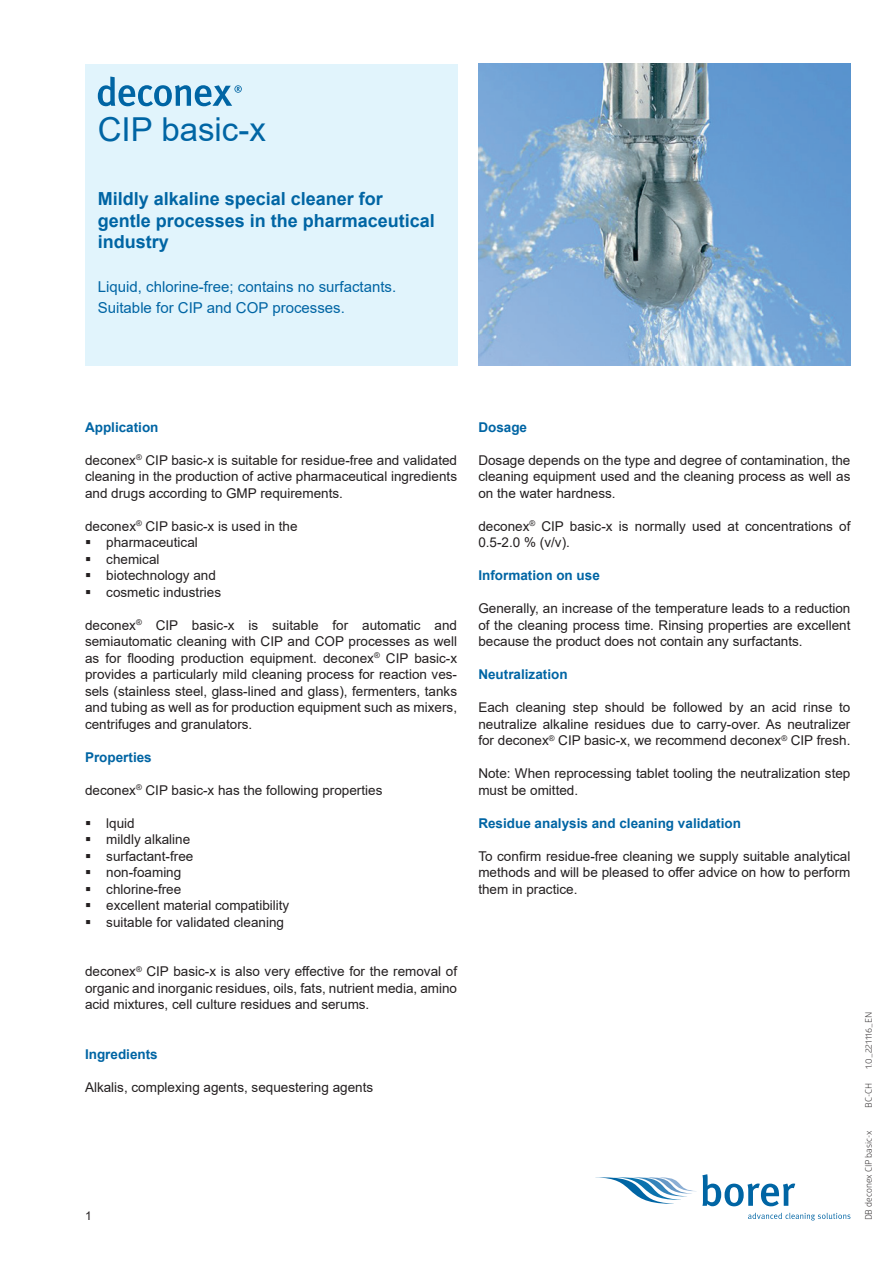
<style>
.page{position:relative;width:893px;height:1263px;background:#fff}
.page>*{position:absolute;margin:0;border:0;box-sizing:border-box;transform-origin:0 0}
.t1{font:33px "Arial";color:#0065a4}
.t2{font:700 18px/21.6px "Arial";color:#0065a4}
.t3{font:15px/21px "Arial";color:#0065a4}
.t4{font:13.5px/16.5px "Arial";color:#231f20;text-align:justify}
.t5{font:700 13.5px "Arial";color:#0065a4}
.t6{font:12px "Arial";color:#231f20}
.t7{font:9px "Glober";color:#231f20}
</style>
<div class="page">
<div style="left:85px;top:64px;width:372px;height:302px;background:#e1f4fc"></div>
<svg style="left:98px;top:77px;width:144px;height:29px"></svg>
<svg style="left:595px;top:1174px;width:200px;height:32px"></svg>
<svg style="left:748px;top:1213px;width:102px;height:7px"></svg>
<img style="left:478px;top:64px;width:372px;height:302px">
<h1 class="t1" style="left:98px;top:107px;width:170px">CIP basic-x</h1>
<h2 class="t2" style="left:98px;top:188px;width:339px">Mildly alkaline special cleaner for gentle processes in the pharmaceutical industry</h2>
<p class="t3" style="left:98px;top:276px;width:300px">Liquid, chlorine-free; contains no surfactants.<br>Suitable for CIP and COP processes.</p>
<p class="t5" style="left:85px;top:417px;width:75px">Application</p>
<p class="t4" style="left:85px;top:451px;width:374px">deconex<sup>®</sup> CIP basic-x is suitable for residue-free and validated cleaning in the production of active pharmaceutical ingredients and drugs according to GMP requirements.</p>
<p class="t4" style="left:106px;top:517px;width:193px;text-align:left;text-indent:-21px">deconex<sup>®</sup> CIP basic-x is used in the pharmaceutical<br>chemical<br>biotechnology and<br>cosmetic industries</p>
<p class="t4" style="left:85px;top:616px;width:374px">deconex<sup>®</sup> CIP basic-x is suitable for automatic and semiautomatic cleaning with CIP and COP processes as well as for flooding production equipment. deconex<sup>®</sup> CIP basic-x provides a particularly mild cleaning process for reaction ves&shy;sels (stainless steel, glass-lined and glass), fermenters, tanks and tubing as well as for production equipment such as mixers, centrifuges and granulators.</p>
<p class="t5" style="left:85px;top:747px;width:68px">Properties</p>
<p class="t4" style="left:85px;top:781px;width:299px">deconex<sup>®</sup> CIP basic-x has the following properties</p>
<p class="t4" style="left:106px;top:814px;width:185px;text-align:left">lquid<br>mildly alkaline<br>surfactant-free<br>non-foaming<br>chlorine-free<br>excellent material compatibility suitable for validated cleaning</p>
<p class="t4" style="left:85px;top:963px;width:374px">deconex<sup>®</sup> CIP basic-x is also very effective for the removal of organic and inorganic residues, oils, fats, nutrient media, amino acid mixtures, cell culture residues and serums.</p>
<p class="t5" style="left:85px;top:1044px;width:74px">Ingredients</p>
<p class="t4" style="left:85px;top:1078px;width:290px">Alkalis, complexing agents, sequestering agents</p>
<p class="t6" style="left:85px;top:1208px;width:8px">1</p>
<p class="t5" style="left:478px;top:417px;width:50px">Dosage</p>
<p class="t4" style="left:478px;top:451px;width:374px">Dosage depends on the type and degree of contamination, the cleaning equipment used and the cleaning process as well as on the water hardness.</p>
<p class="t4" style="left:478px;top:517px;width:374px">deconex<sup>®</sup> CIP basic-x is normally used at concentrations of<br>0.5-2.0 % (v/v).</p>
<p class="t5" style="left:478px;top:566px;width:123px">Information on use</p>
<p class="t4" style="left:478px;top:600px;width:374px">Generally, an increase of the temperature leads to a reduction of the cleaning process time. Rinsing properties are excellent because the product does not contain any surfactants.</p>
<p class="t5" style="left:478px;top:665px;width:91px">Neutralization</p>
<p class="t4" style="left:478px;top:699px;width:374px">Each cleaning step should be followed by an acid rinse to neutralize alkaline residues due to carry-over. As neutralizer for deconex<sup>®</sup> CIP basic-x, we recommend deconex<sup>®</sup> CIP fresh.</p>
<p class="t4" style="left:478px;top:765px;width:374px">Note: When reprocessing tablet tooling the neutralization step must be omitted.</p>
<p class="t5" style="left:478px;top:813px;width:264px">Residue analysis and cleaning validation</p>
<p class="t4" style="left:478px;top:847px;width:374px">To confirm residue-free cleaning we supply suitable analytical methods and will be pleased to offer advice on how to perform them in practice.</p>
<p class="t7" style="left:862px;top:1069px;width:59px;rotate:-90deg">1.0_221116_EN</p>
<p class="t7" style="left:862px;top:1108px;width:26px;rotate:-90deg">BC-CH</p>
<p class="t7" style="left:862px;top:1220px;width:91px;rotate:-90deg">DB deconex CIP basic-x</p>
</div>
